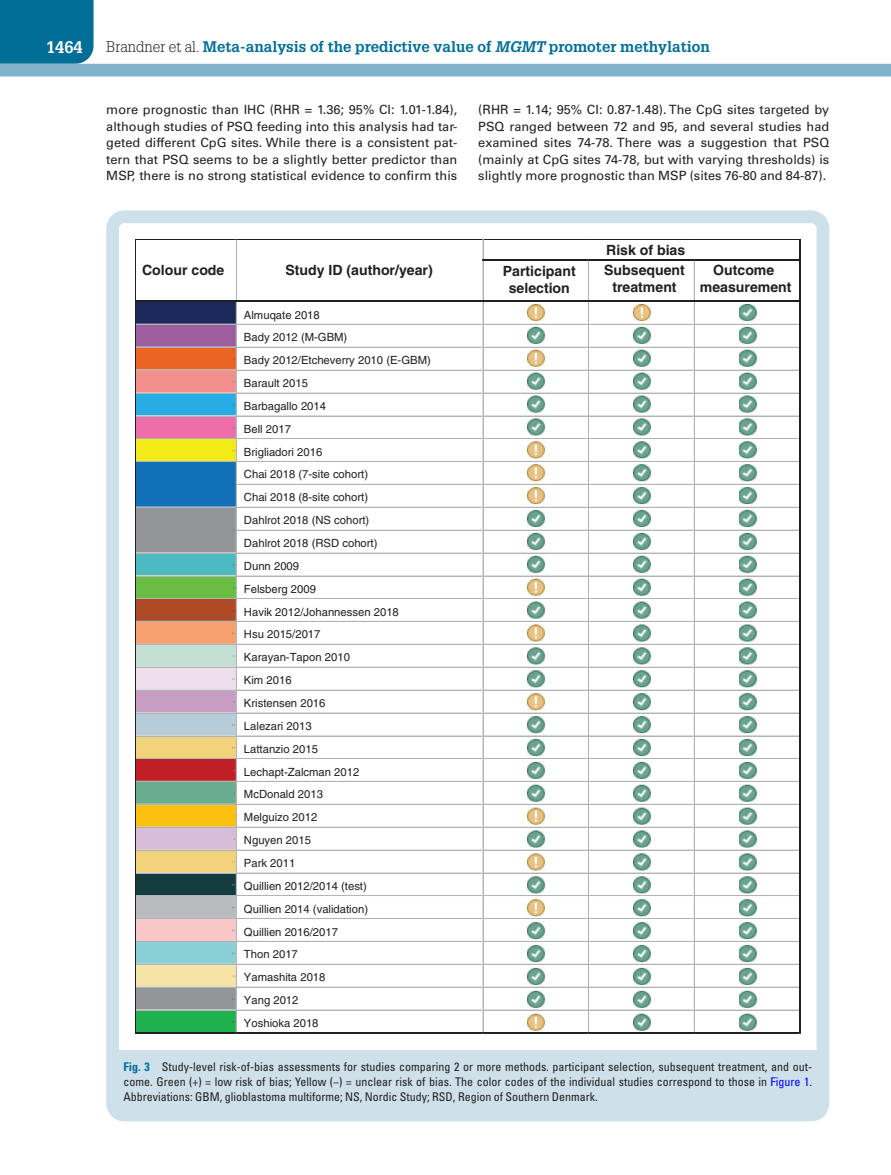
<style>
.page{position:relative;width:891px;height:1175px;background:#fff}
.page>*{position:absolute;margin:0;border:0;box-sizing:border-box;transform-origin:0 0}
.t1{font:700 16.5px "Glypha LT Std";color:#fff}
.t2{font:700 15px "Glypha LT Std";color:#006e96}
.t3{font:700 14.1px/17px "Helvetica";color:#231f20;text-align:center}
.t4{font:12.75px/16.5px "Univers LT Std";color:#231f20;text-align:justify}
.t5{font:condensed 12px/15px "Univers LT Std";color:#231f20;text-align:justify}
.t6{font:11.25px/22.8px "Helvetica";color:#231f20}
.s1{font-weight:300;color:#231f20}
.s2{font-style:italic}
.s3{font-weight:700;color:#006e96}
.s4{color:#00f}
</style>
<div class="page">
<div style="left:0;top:0;width:94px;height:64px;background:#006e96"></div>
<div style="left:0;top:64px;width:891px;height:12px;background:#7fb4ca"></div>
<div style="left:115px;top:1050px;width:706px;height:58px;background:#cee0ea"></div>
<div style="left:136px;top:301px;width:101px;height:24px;background:#1d285c"></div>
<div style="left:136px;top:324px;width:101px;height:24px;background:#9e5e9d"></div>
<div style="left:136px;top:347px;width:101px;height:24px;background:#ea6323"></div>
<div style="left:136px;top:370px;width:101px;height:24px;background:#f38f8d"></div>
<div style="left:136px;top:393px;width:101px;height:23px;background:#27ade3"></div>
<div style="left:136px;top:416px;width:101px;height:23px;background:#ec6eaa"></div>
<div style="left:136px;top:438px;width:101px;height:24px;background:#f2eb17"></div>
<div style="left:136px;top:461px;width:101px;height:24px;background:#1270b9"></div>
<div style="left:136px;top:484px;width:101px;height:24px;background:#1270b9"></div>
<div style="left:136px;top:507px;width:101px;height:24px;background:#939598"></div>
<div style="left:136px;top:530px;width:101px;height:23px;background:#939598"></div>
<div style="left:136px;top:553px;width:101px;height:23px;background:#4dbac1"></div>
<div style="left:136px;top:575px;width:101px;height:24px;background:#69bd45"></div>
<div style="left:136px;top:598px;width:101px;height:24px;background:#ae4b25"></div>
<div style="left:136px;top:621px;width:101px;height:24px;background:#f5a06e"></div>
<div style="left:136px;top:644px;width:101px;height:24px;background:#c4dfd3"></div>
<div style="left:136px;top:667px;width:101px;height:23px;background:#ecdfeb"></div>
<div style="left:136px;top:690px;width:101px;height:23px;background:#c79dc4"></div>
<div style="left:136px;top:712px;width:101px;height:24px;background:#b6ccd8"></div>
<div style="left:136px;top:735px;width:101px;height:24px;background:#f0d37b"></div>
<div style="left:136px;top:758px;width:101px;height:24px;background:#c02025"></div>
<div style="left:136px;top:781px;width:101px;height:24px;background:#69ac90"></div>
<div style="left:136px;top:804px;width:101px;height:23px;background:#fcc011"></div>
<div style="left:136px;top:827px;width:101px;height:23px;background:#d7bdd7"></div>
<div style="left:136px;top:849px;width:101px;height:24px;background:#f0d37b"></div>
<div style="left:136px;top:872px;width:101px;height:24px;background:#143b3e"></div>
<div style="left:136px;top:895px;width:101px;height:24px;background:#babbbe"></div>
<div style="left:136px;top:918px;width:101px;height:24px;background:#f8c7c6"></div>
<div style="left:136px;top:941px;width:101px;height:24px;background:#88d0d6"></div>
<div style="left:136px;top:964px;width:101px;height:23px;background:#f5e3a8"></div>
<div style="left:136px;top:987px;width:101px;height:23px;background:#939598"></div>
<div style="left:136px;top:1009px;width:101px;height:24px;background:#1fb04f"></div>
<img style="left:527px;top:305px;width:18px;height:725px">
<img style="left:633px;top:305px;width:17px;height:725px">
<img style="left:739px;top:305px;width:17px;height:725px">
<hr style="left:136px;top:239px;width:665px;height:1px;background:#231f20">
<svg style="left:482px;top:239px;width:2px;height:20px"></svg>
<hr style="left:483px;top:259px;width:318px;height:2px;background:#231f20">
<hr style="left:236px;top:240px;width:1px;height:60px;background:#b2b3b7">
<hr style="left:482px;top:261px;width:1px;height:39px;background:#d6d7d9">
<hr style="left:483px;top:261px;width:1px;height:39px;background:#b2b3b7">
<hr style="left:588px;top:261px;width:1px;height:39px;background:#b2b3b7">
<hr style="left:694px;top:261px;width:1px;height:39px;background:#b2b3b7">
<hr style="left:136px;top:300px;width:665px;height:2px;background:#231f20">
<hr style="left:136px;top:324px;width:663px;height:1px;background:#b2b3b7">
<hr style="left:136px;top:347px;width:663px;height:1px;background:#b2b3b7">
<hr style="left:136px;top:369px;width:663px;height:1px;background:#d6d7d9">
<hr style="left:136px;top:370px;width:663px;height:1px;background:#b2b3b7">
<hr style="left:136px;top:392px;width:663px;height:1px;background:#d6d7d9">
<hr style="left:136px;top:393px;width:663px;height:1px;background:#b2b3b7">
<hr style="left:136px;top:415px;width:663px;height:1px;background:#d6d7d9">
<hr style="left:136px;top:416px;width:663px;height:1px;background:#b2b3b7">
<hr style="left:136px;top:438px;width:663px;height:1px;background:#b2b3b7">
<hr style="left:136px;top:461px;width:663px;height:1px;background:#b2b3b7">
<hr style="left:237px;top:484px;width:562px;height:1px;background:#b2b3b7">
<hr style="left:136px;top:507px;width:663px;height:1px;background:#b2b3b7">
<hr style="left:237px;top:529px;width:562px;height:1px;background:#d6d7d9">
<hr style="left:237px;top:530px;width:562px;height:1px;background:#b2b3b7">
<hr style="left:136px;top:552px;width:663px;height:1px;background:#d6d7d9">
<hr style="left:136px;top:553px;width:663px;height:1px;background:#b2b3b7">
<hr style="left:136px;top:575px;width:663px;height:1px;background:#b2b3b7">
<hr style="left:136px;top:598px;width:663px;height:1px;background:#b2b3b7">
<hr style="left:136px;top:621px;width:663px;height:1px;background:#b2b3b7">
<hr style="left:136px;top:644px;width:663px;height:1px;background:#b2b3b7">
<hr style="left:136px;top:666px;width:663px;height:1px;background:#d6d7d9">
<hr style="left:136px;top:667px;width:663px;height:1px;background:#b2b3b7">
<hr style="left:136px;top:689px;width:663px;height:1px;background:#d6d7d9">
<hr style="left:136px;top:690px;width:663px;height:1px;background:#b2b3b7">
<hr style="left:136px;top:712px;width:663px;height:1px;background:#b2b3b7">
<hr style="left:136px;top:735px;width:663px;height:1px;background:#b2b3b7">
<hr style="left:136px;top:758px;width:663px;height:1px;background:#b2b3b7">
<hr style="left:136px;top:781px;width:663px;height:1px;background:#b2b3b7">
<hr style="left:136px;top:804px;width:663px;height:1px;background:#b2b3b7">
<hr style="left:136px;top:826px;width:663px;height:1px;background:#d6d7d9">
<hr style="left:136px;top:827px;width:663px;height:1px;background:#b2b3b7">
<hr style="left:136px;top:849px;width:663px;height:1px;background:#b2b3b7">
<hr style="left:136px;top:872px;width:663px;height:1px;background:#b2b3b7">
<hr style="left:136px;top:895px;width:663px;height:1px;background:#b2b3b7">
<hr style="left:136px;top:918px;width:663px;height:1px;background:#b2b3b7">
<hr style="left:136px;top:941px;width:663px;height:1px;background:#b2b3b7">
<hr style="left:136px;top:963px;width:663px;height:1px;background:#d6d7d9">
<hr style="left:136px;top:964px;width:663px;height:1px;background:#b2b3b7">
<hr style="left:136px;top:986px;width:663px;height:1px;background:#d6d7d9">
<hr style="left:136px;top:987px;width:663px;height:1px;background:#b2b3b7">
<hr style="left:136px;top:1009px;width:663px;height:1px;background:#b2b3b7">
<hr style="left:135px;top:239px;width:1px;height:794px;background:#231f20">
<hr style="left:236px;top:302px;width:1px;height:729px;background:#b2b3b7">
<hr style="left:482px;top:302px;width:1px;height:729px;background:#d6d7d9">
<hr style="left:483px;top:302px;width:1px;height:729px;background:#b2b3b7">
<hr style="left:588px;top:302px;width:1px;height:729px;background:#b2b3b7">
<hr style="left:694px;top:302px;width:1px;height:729px;background:#b2b3b7">
<hr style="left:136px;top:1031px;width:665px;height:2px;background:#231f20">
<hr style="left:799px;top:240px;width:2px;height:793px;background:#231f20">
<div style="left:106px;top:210px;width:723px;height:911px;border:13px solid #cee0ea;border-radius:12px"></div>
<p class="t1" style="left:46px;top:37px;width:38px">1464</p>
<p class="t2" style="left:106px;top:37px;width:605px"><span class="s1">Brandner et al.</span> Meta-analysis of the predictive value of <span class="s2">MGMT</span> promoter methylation</p>
<p class="t4" style="left:106px;top:102px;width:353px">more prognostic than IHC (RHR = 1.36; 95% CI: 1.01-1.84), although studies of PSQ feeding into this analysis had tar&shy;geted different CpG sites. While there is a consistent pat&shy;tern that PSQ seems to be a slightly better predictor than MSP, there is no strong statistical evidence to confirm this</p>
<p class="t4" style="left:478px;top:102px;width:353px">(RHR = 1.14; 95% CI: 0.87-1.48). The CpG sites targeted by PSQ ranged between 72 and 95, and several studies had examined sites 74-78. There was a suggestion that PSQ (mainly at CpG sites 74-78, but with varying thresholds) is slightly more prognostic than MSP (sites 76-80 and 84-87).</p>
<p class="t3" style="left:142px;top:261px;width:84px">Colour code</p>
<p class="t3" style="left:285px;top:261px;width:149px">Study ID (author/year)</p>
<p class="t6" style="left:244px;top:303px;width:105px">Almuqate 2018<br>Bady 2012 (M-GBM)</p>
<p class="t6" style="left:244px;top:372px;width:156px">Barault 2015<br>Barbagallo 2014<br>Bell 2017<br>Brigliadori 2016<br>Chai 2018 (7-site cohort)<br>Chai 2018 (8-site cohort)<br>Dahlrot 2018 (NS cohort)<br>Dahlrot 2018 (RSD cohort)<br>Dunn 2009<br>Felsberg 2009<br>Havik 2012/Johannessen 2018<br>Hsu 2015/2017<br>Karayan-Tapon 2010<br>Kim 2016<br>Kristensen 2016<br>Lalezari 2013<br>Lattanzio 2015<br>Lechapt-Zalcman 2012<br>McDonald 2013<br>Melguizo 2012<br>Nguyen 2015<br>Park 2011<br>Quillien 2012/2014 (test)<br>Quillien 2014 (validation)<br>Quillien 2016/2017<br>Thon 2017<br>Yamashita 2018<br>Yang 2012<br>Yoshioka 2018</p>
<p class="t6" style="left:244px;top:349px;width:188px">Bady 2012/Etcheverry 2010 (E-GBM)</p>
<p class="t3" style="left:606px;top:241px;width:81px">Risk of bias</p>
<p class="t3" style="left:503px;top:262px;width:74px">Participant selection</p>
<p class="t3" style="left:604px;top:261px;width:82px">Subsequent treatment</p>
<p class="t3" style="left:700px;top:261px;width:93px">Outcome measurement</p>
<p class="t5" style="left:124px;top:1059px;width:690px"><span class="s3">Fig. 3</span> Study-level risk-of-bias assessments for studies comparing 2 or more methods. participant selection, subsequent treatment, and out&shy;come. Green (+) = low risk of bias; Yellow (−) = unclear risk of bias. The color codes of the individual studies correspond to those in <span class="s4">Figure 1</span>.<br>Abbreviations: GBM, glioblastoma multiforme; NS, Nordic Study; RSD, Region of Southern Denmark.</p>
</div>
